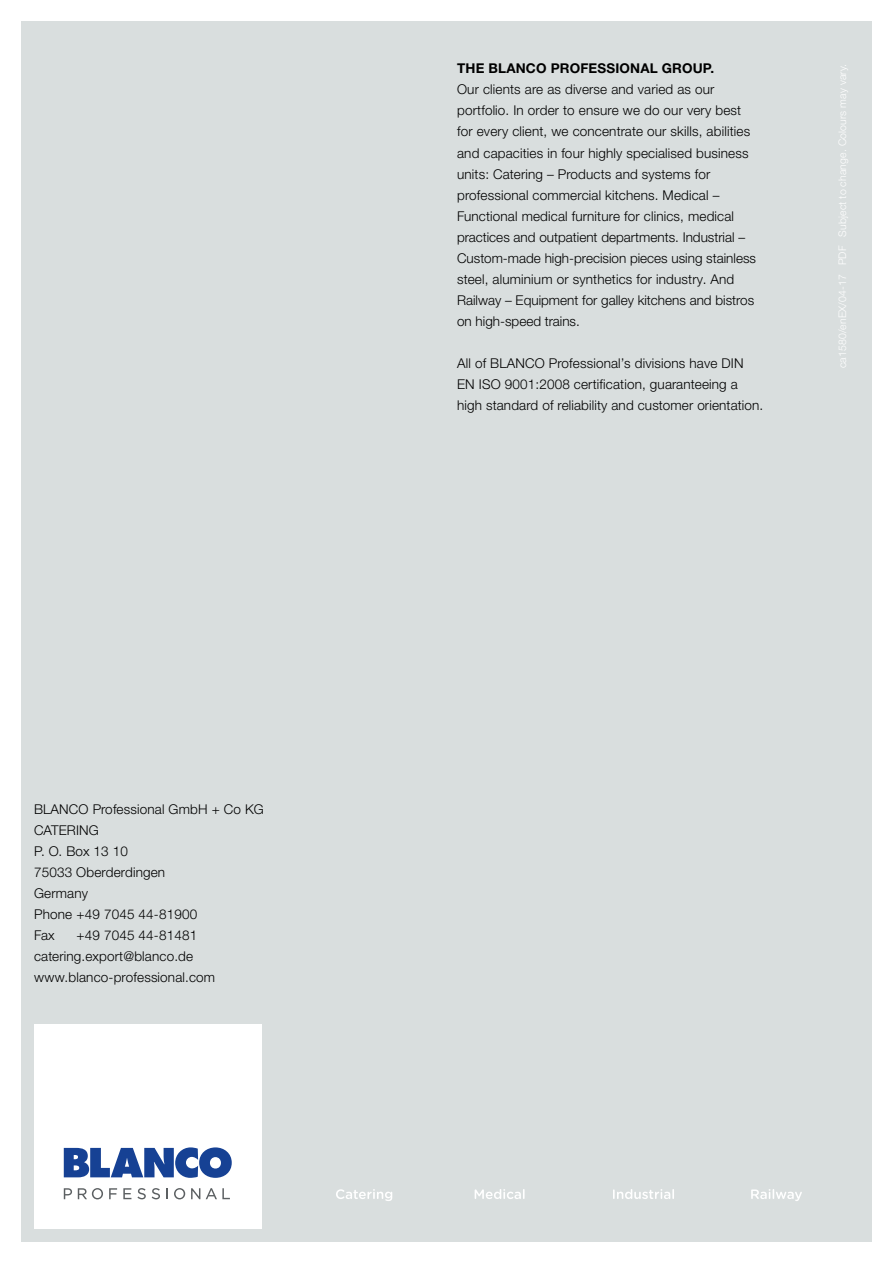
<style>
.page{position:relative;width:893px;height:1263px;background:#fff}
.page>*{position:absolute;margin:0;border:0;box-sizing:border-box;transform-origin:0 0}
.t1{font:300 13.5px/21px "Helvetica Neue LTW1 G";letter-spacing:.01em;color:#000}
.t2{font:700 13.5px "Helvetica Neue LTW1 G";letter-spacing:.01em;color:#000}
.t3{font:300 10.5px "Helvetica Neue LTW1 G";letter-spacing:.01em;color:#fff}
</style>
<div class="page">
<div style="left:21px;top:21px;width:851px;height:1221px;background:#d9dede"></div>
<div style="left:34px;top:1025px;width:227px;height:204px;background:#fff"></div>
<svg style="left:64px;top:1147px;width:168px;height:31px"></svg>
<svg style="left:64px;top:1188px;width:8px;height:11px"></svg>
<svg style="left:78px;top:1188px;width:25px;height:11px"></svg>
<svg style="left:109px;top:1188px;width:8px;height:11px"></svg>
<svg style="left:123px;top:1188px;width:8px;height:11px"></svg>
<svg style="left:137px;top:1188px;width:9px;height:11px"></svg>
<svg style="left:152px;top:1188px;width:8px;height:11px"></svg>
<svg style="left:166px;top:1188px;width:2px;height:11px"></svg>
<svg style="left:174px;top:1188px;width:11px;height:11px"></svg>
<svg style="left:191px;top:1188px;width:9px;height:11px"></svg>
<svg style="left:206px;top:1188px;width:24px;height:11px"></svg>
<svg style="left:336px;top:1189px;width:56px;height:12px"></svg>
<svg style="left:475px;top:1189px;width:50px;height:10px"></svg>
<svg style="left:613px;top:1189px;width:61px;height:10px"></svg>
<svg style="left:751px;top:1189px;width:51px;height:12px"></svg>
<p class="t1" style="left:34px;top:799px;width:231px">BLANCO Professional GmbH + Co KG<br>CATERING<br>P. O. Box 13 10<br>75033 Oberderdingen<br>Germany<br>Phone +49 7045 44-81900<br>Fax</p>
<p class="t1" style="left:34px;top:925px;width:183px;text-indent:43px">+49 7045 44-81481 catering.export@blanco.de www.blanco-professional.com</p>
<p class="t2" style="left:457px;top:60px;width:259px">THE BLANCO PROFESSIONAL GROUP.</p>
<p class="t1" style="left:457px;top:79px;width:300px">Our clients are as diverse and varied as our portfolio. In order to ensure we do our very best for every client, we concentrate our skills, abilities and capacities in four highly specialised business units: Catering – Products and systems for professional commercial kitchens. Medical – Functional medical furniture for clinics, medical practices and outpatient departments. Industrial – Custom-made high-precision pieces using stainless steel, aluminium or synthetics for industry. And Railway – Equipment for galley kitchens and bistros on high-speed trains.</p>
<p class="t1" style="left:457px;top:352px;width:308px">All of BLANCO Professional’s divisions have DIN<br>EN ISO 9001:2008 certification, guaranteeing a high standard of reliability and customer orientation.</p>
<p class="t3" style="left:836px;top:368px;width:306px;rotate:-90deg">ca1580/enEX/04-17 PDF Subject to change. Colours may vary.</p>
</div>
